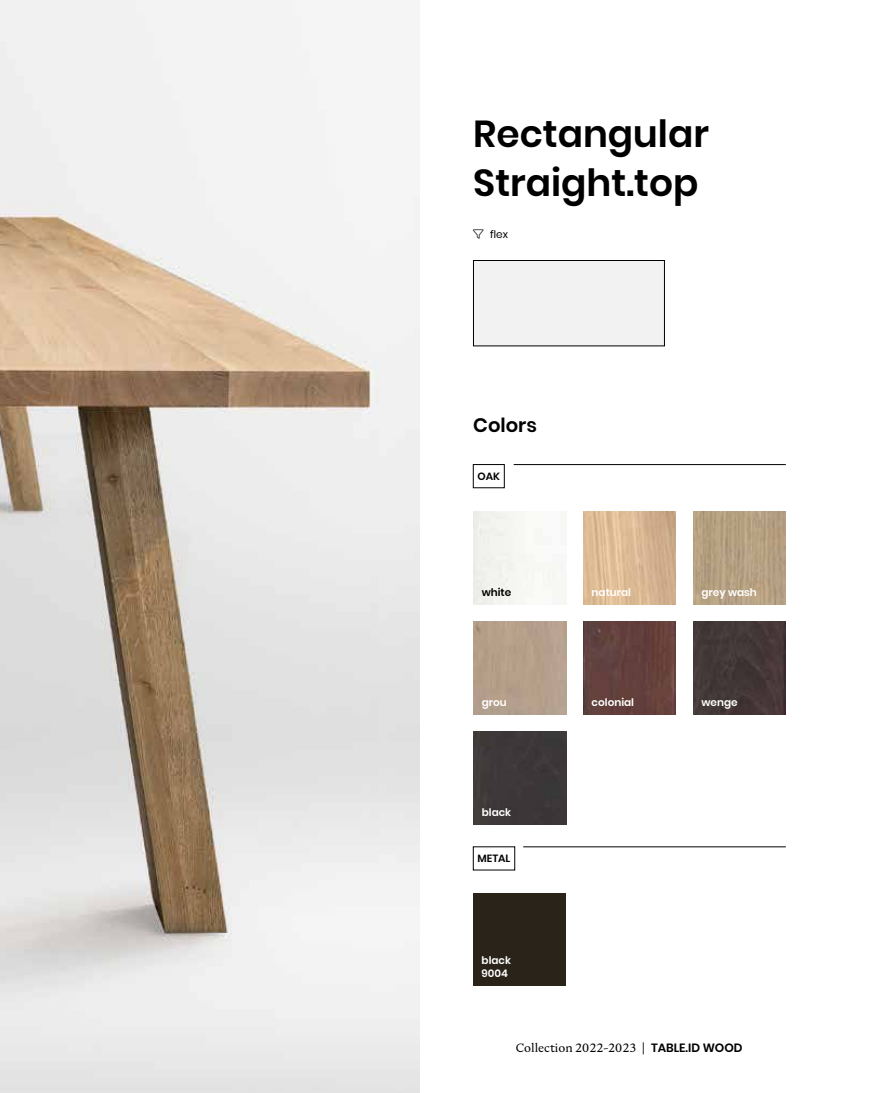
<style>
.page{position:relative;width:893px;height:1093px;background:#fff}
.page>*{position:absolute;margin:0;border:0;box-sizing:border-box;transform-origin:0 0}
.t1{font:600 37.5px/49.2px "Poppins";color:#000}
.t2{font:600 19.5px "Poppins";color:#000}
.t3{font:12px "Nocturne Serif";color:#000}
.t4{font:600 10.5px/13.2px "Poppins";color:#fff}
.t5{font:600 10.5px "Poppins";color:#000}
.t6{font:10.5px "Poppins";color:#000}
.s1{font-family:"Poppins";font-weight:600}
</style>
<div class="page">
<img style="left:0;top:0;width:420px;height:1093px">
<div style="left:473px;top:260px;width:191px;height:86px;background:#f2f2f2"></div>
<div style="left:473px;top:260px;width:192px;height:86px;border:1px solid #000"></div>
<div style="left:473px;top:464px;width:32px;height:24px;border:1px solid #000"></div>
<hr style="left:514px;top:464px;width:272px;height:1px;background:#000">
<hr style="left:523px;top:846px;width:263px;height:1px;background:#000">
<div style="left:473px;top:731px;width:93px;height:93px;background:#3d3838"></div>
<img style="left:583px;top:512px;width:93px;height:92px">
<img style="left:693px;top:512px;width:93px;height:92px">
<img style="left:473px;top:621px;width:93px;height:93px">
<img style="left:583px;top:621px;width:93px;height:93px">
<img style="left:693px;top:621px;width:93px;height:93px">
<div style="left:473px;top:893px;width:93px;height:93px;background:#2a231a"></div>
<h1 class="t1" style="left:473px;top:109px;width:237px">Rectangular<br>Straight.top</h1>
<p class="t6" style="left:490px;top:228px;width:19px">flex</p>
<h2 class="t2" style="left:473px;top:414px;width:65px">Colors</h2>
<p class="t5" style="left:477px;top:470px;width:24px">OAK</p>
<p class="t5" style="left:482px;top:586px;width:31px">white</p>
<p class="t4" style="left:592px;top:585px;width:41px">natural</p>
<p class="t4" style="left:701px;top:586px;width:57px">grey wash</p>
<p class="t4" style="left:482px;top:695px;width:27px">grou</p>
<p class="t4" style="left:592px;top:695px;width:44px">colonial</p>
<p class="t4" style="left:701px;top:695px;width:38px">wenge</p>
<p class="t4" style="left:482px;top:806px;width:31px">black</p>
<p class="t5" style="left:477px;top:852px;width:34px">METAL</p>
<p class="t4" style="left:482px;top:953px;width:31px">black<br>9004</p>
<p class="t3" style="left:516px;top:1039px;width:228px">Collection 2022-2023 | <span class="s1">TABLE.ID WOOD</span></p>
</div>
